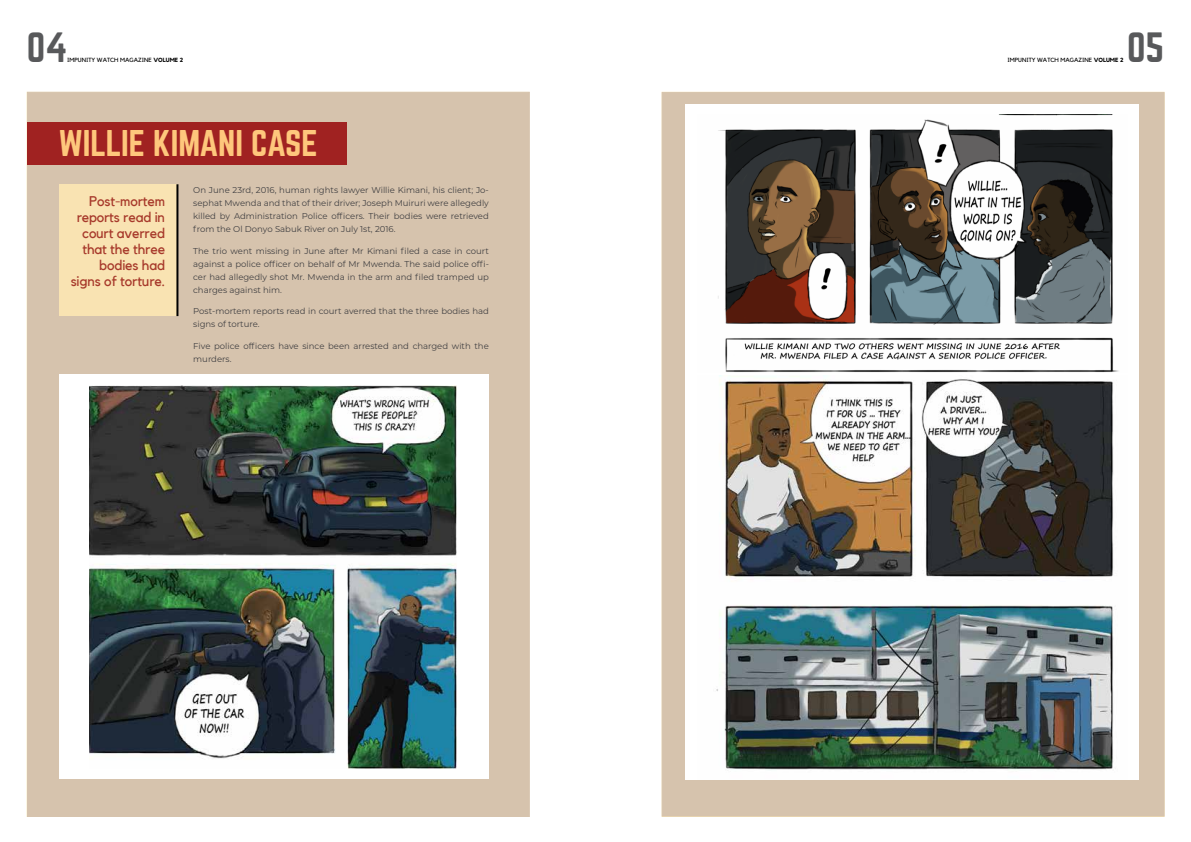
<style>
.page{position:relative;width:1191px;height:842px;background:#fff}
.page>*{position:absolute;margin:0;border:0;box-sizing:border-box;transform-origin:0 0}
.t1{font:37px "Norwester";color:#58595b}
.t2{font:32.5px "Norwester";letter-spacing:-.01em;color:#fec77c}
.t3{font:14px/16px "Kollektif";letter-spacing:-.01em;color:#a7392b;text-align:right}
.t4{font:8.5px/13px "Montserrat";color:#414042;text-align:justify}
.t5{font:6px "Kollektif";color:#000}
.s1{font-weight:700}
</style>
<div class="page">
<div style="left:661px;top:92px;width:503px;height:724px;background:#d6c3ad;border:1px solid #d6c3ad"></div>
<div style="left:685px;top:104px;width:454px;height:676px;background:#fff"></div>
<img style="left:718px;top:114px;width:401px;height:259px">
<img style="left:716px;top:379px;width:398px;height:391px">
<div style="left:27px;top:92px;width:503px;height:725px;background:#d6c3ad"></div>
<div style="left:27px;top:122px;width:319px;height:43px;background:#a02221"></div>
<div style="left:59px;top:185px;width:118px;height:131px;background:#f9e3b2"></div>
<hr style="left:176px;top:184px;width:2px;height:132px;background:#000">
<div style="left:59px;top:374px;width:429px;height:405px;background:#fff"></div>
<img style="left:90px;top:385px;width:366px;height:383px">
<h1 class="t1" style="left:27px;top:30px;width:42px">04</h1>
<h1 class="t1" style="left:1127px;top:30px;width:38px">05</h1>
<p class="t5" style="left:67px;top:56px;width:117px">IMPUNITY WATCH MAGAZINE <span class="s1">VOLUME 2</span></p>
<p class="t5" style="left:1007px;top:56px;width:117px">IMPUNITY WATCH MAGAZINE <span class="s1">VOLUME 2</span></p>
<h2 class="t2" style="left:59px;top:128px;width:260px">WILLIE KIMANI CASE</h2>
<h3 class="t3" style="left:71px;top:193px;width:96px">Post-mortem reports read in court averred that the three bodies had signs of torture.</h3>
<p class="t4" style="left:193px;top:183px;width:297px">On June 23rd, 2016, human rights lawyer Willie Kimani, his client; Jo&shy;sephat Mwenda and that of their driver; Joseph Muiruri were allegedly killed by Administration Police officers. Their bodies were retrieved from the Ol Donyo Sabuk River on July 1st, 2016.</p>
<p class="t4" style="left:193px;top:244px;width:297px">The trio went missing in June after Mr Kimani filed a case in court against a police officer on behalf of Mr Mwenda. The said police offi&shy;cer had allegedly shot Mr. Mwenda in the arm and filed tramped up charges against him.</p>
<p class="t4" style="left:193px;top:304px;width:297px">Post-mortem reports read in court averred that the three bodies had signs of torture.</p>
<p class="t4" style="left:193px;top:339px;width:297px">Five police officers have since been arrested and charged with the murders.</p>
</div>
